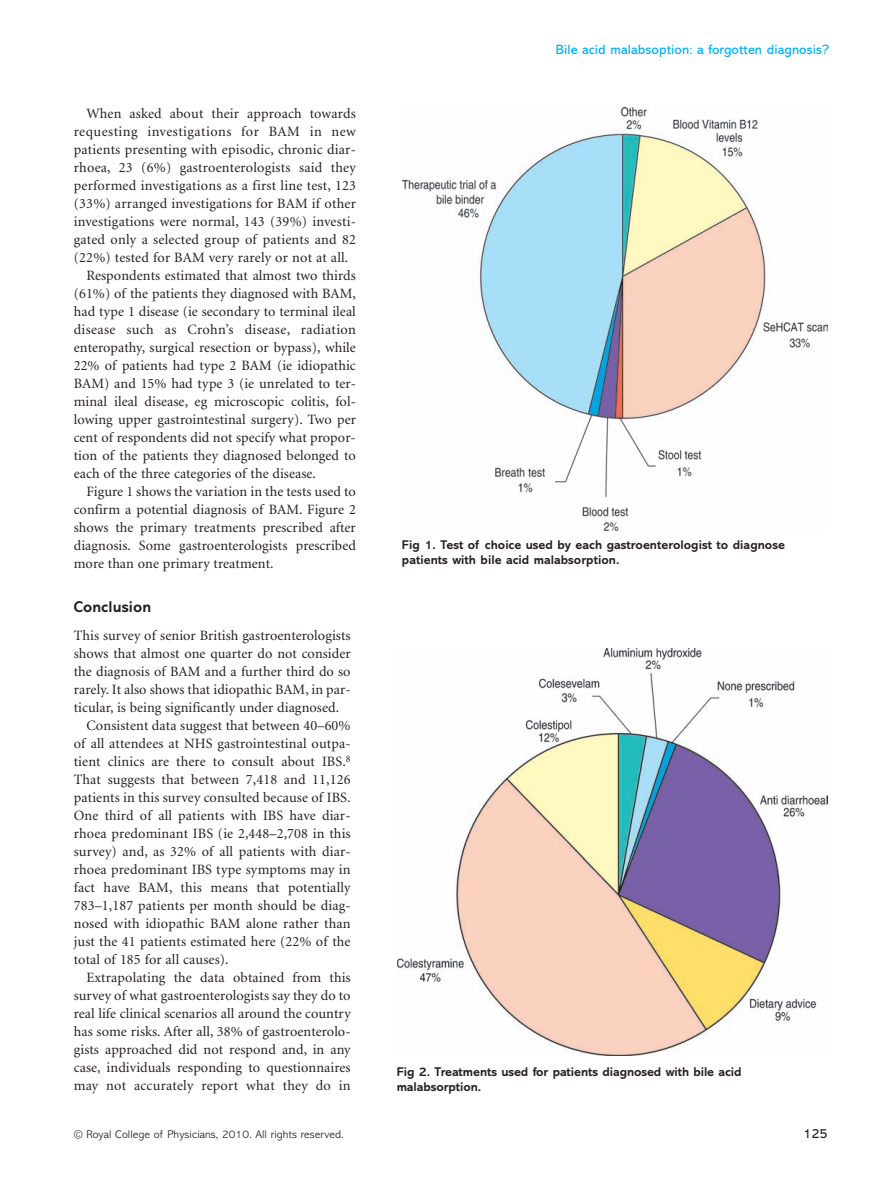
<style>
.page{position:relative;width:893px;height:1191px;background:#fff}
.page>*{position:absolute;margin:0;border:0;box-sizing:border-box;transform-origin:0 0}
.t1{font:700 15.75px "Abadi";letter-spacing:.005em;color:#231f20}
.t2{font:14.25px "Minion";letter-spacing:.005em;color:#231f20}
.t3{font:14.25px "Minion";letter-spacing:.025em;color:#231f20}
.t4{font:14.25px "Minion";letter-spacing:.035em;color:#231f20}
.t5{font:13.5px "Abadi";letter-spacing:.005em;color:#00aeef}
.t6{font:13.5px "Abadi";color:#231f20}
.t7{font:700 12.75px/15px "Abadi";color:#231f20}
.t8{font:300 11.25px "Abadi";letter-spacing:.005em;color:#231f20}
</style>
<div class="page">
<svg style="left:397px;top:107px;width:431px;height:949px"></svg>
<p class="t2" style="left:87px;top:108px;width:271px">When asked about their approach towards</p>
<p class="t4" style="left:74px;top:126px;width:284px">requesting investigations for BAM in new</p>
<p class="t2" style="left:74px;top:144px;width:284px">patients presenting with episodic, chronic diar-</p>
<p class="t2" style="left:74px;top:162px;width:284px">rhoea, 23 (6%) gastroenterologists said they</p>
<p class="t2" style="left:74px;top:180px;width:284px">performed investigations as a first line test, 123</p>
<p class="t2" style="left:74px;top:198px;width:284px">(33%) arranged investigations for BAM if other</p>
<p class="t2" style="left:74px;top:216px;width:284px">investigations were normal, 143 (39%) investi-</p>
<p class="t2" style="left:74px;top:234px;width:284px">gated only a selected group of patients and 82</p>
<p class="t2" style="left:74px;top:252px;width:276px">(22%) tested for BAM very rarely or not at all.</p>
<p class="t2" style="left:87px;top:270px;width:271px">Respondents estimated that almost two thirds</p>
<p class="t2" style="left:74px;top:288px;width:284px">(61%) of the patients they diagnosed with BAM,</p>
<p class="t2" style="left:74px;top:306px;width:284px">had type 1 disease (ie secondary to terminal ileal</p>
<p class="t3" style="left:74px;top:324px;width:284px">disease such as Crohn’s disease, radiation</p>
<p class="t2" style="left:74px;top:342px;width:284px">enteropathy, surgical resection or bypass), while</p>
<p class="t2" style="left:74px;top:360px;width:284px">22% of patients had type 2 BAM (ie idiopathic</p>
<p class="t2" style="left:74px;top:378px;width:284px">BAM) and 15% had type 3 (ie unrelated to ter-</p>
<p class="t2" style="left:74px;top:396px;width:284px">minal ileal disease, eg microscopic colitis, fol-</p>
<p class="t2" style="left:74px;top:414px;width:284px">lowing upper gastrointestinal surgery). Two per</p>
<p class="t2" style="left:74px;top:432px;width:284px">cent of respondents did not specify what propor-</p>
<p class="t2" style="left:74px;top:450px;width:284px">tion of the patients they diagnosed belonged to</p>
<p class="t2" style="left:74px;top:468px;width:244px">each of the three categories of the disease.</p>
<p class="t2" style="left:87px;top:486px;width:271px">Figure 1 shows the variation in the tests used to</p>
<p class="t2" style="left:74px;top:504px;width:284px">confirm a potential diagnosis of BAM. Figure 2</p>
<p class="t2" style="left:74px;top:522px;width:284px">shows the primary treatments prescribed after</p>
<p class="t2" style="left:74px;top:540px;width:284px">diagnosis. Some gastroenterologists prescribed</p>
<p class="t2" style="left:74px;top:558px;width:201px">more than one primary treatment.</p>
<p class="t1" style="left:74px;top:600px;width:79px">Conclusion</p>
<p class="t2" style="left:74px;top:630px;width:278px">This survey of senior British gastroenterologists</p>
<p class="t2" style="left:74px;top:648px;width:278px">shows that almost one quarter do not consider</p>
<p class="t2" style="left:74px;top:666px;width:278px">the diagnosis of BAM and a further third do so</p>
<p class="t2" style="left:74px;top:684px;width:278px">rarely. It also shows that idiopathic BAM, in par-</p>
<p class="t2" style="left:74px;top:702px;width:267px">ticular, is being significantly under diagnosed.</p>
<p class="t2" style="left:87px;top:720px;width:266px">Consistent data suggest that between 40–60%</p>
<p class="t2" style="left:74px;top:738px;width:278px">of all attendees at NHS gastrointestinal outpa-</p>
<p class="t2" style="left:74px;top:756px;width:278px">tient clinics are there to consult about IBS.<sup>8</sup></p>
<p class="t2" style="left:74px;top:774px;width:278px">That suggests that between 7,418 and 11,126</p>
<p class="t2" style="left:74px;top:792px;width:278px">patients in this survey consulted because of IBS.</p>
<p class="t2" style="left:74px;top:810px;width:278px">One third of all patients with IBS have diar-</p>
<p class="t2" style="left:74px;top:828px;width:278px">rhoea predominant IBS (ie 2,448–2,708 in this</p>
<p class="t2" style="left:74px;top:846px;width:278px">survey) and, as 32% of all patients with diar-</p>
<p class="t2" style="left:74px;top:864px;width:278px">rhoea predominant IBS type symptoms may in</p>
<p class="t2" style="left:74px;top:882px;width:278px">fact have BAM, this means that potentially</p>
<p class="t2" style="left:74px;top:900px;width:278px">783–1,187 patients per month should be diag-</p>
<p class="t2" style="left:74px;top:918px;width:278px">nosed with idiopathic BAM alone rather than</p>
<p class="t2" style="left:74px;top:936px;width:278px">just the 41 patients estimated here (22% of the</p>
<p class="t2" style="left:74px;top:954px;width:156px">total of 185 for all causes).</p>
<p class="t2" style="left:87px;top:972px;width:266px">Extrapolating the data obtained from this</p>
<p class="t2" style="left:74px;top:990px;width:278px">survey of what gastroenterologists say they do to</p>
<p class="t2" style="left:74px;top:1008px;width:278px">real life clinical scenarios all around the country</p>
<p class="t2" style="left:74px;top:1026px;width:278px">has some risks. After all, 38% of gastroenterolo-</p>
<p class="t2" style="left:74px;top:1044px;width:278px">gists approached did not respond and, in any</p>
<p class="t2" style="left:74px;top:1062px;width:278px">case, individuals responding to questionnaires</p>
<p class="t2" style="left:74px;top:1080px;width:278px">may not accurately report what they do in</p>
<p class="t5" style="left:556px;top:44px;width:275px">Bile acid malabsoption: a forgotten diagnosis?</p>
<p class="t7" style="left:402px;top:538px;width:385px">Fig 1. Test of choice used by each gastroenterologist to diagnose patients with bile acid malabsorption.</p>
<p class="t7" style="left:397px;top:1065px;width:346px">Fig 2. Treatments used for patients diagnosed with bile acid malabsorption.</p>
<p class="t8" style="left:74px;top:1129px;width:271px">© Royal College of Physicians, 2010. All rights reserved.</p>
<p class="t6" style="left:803px;top:1128px;width:26px">125</p>
</div>
